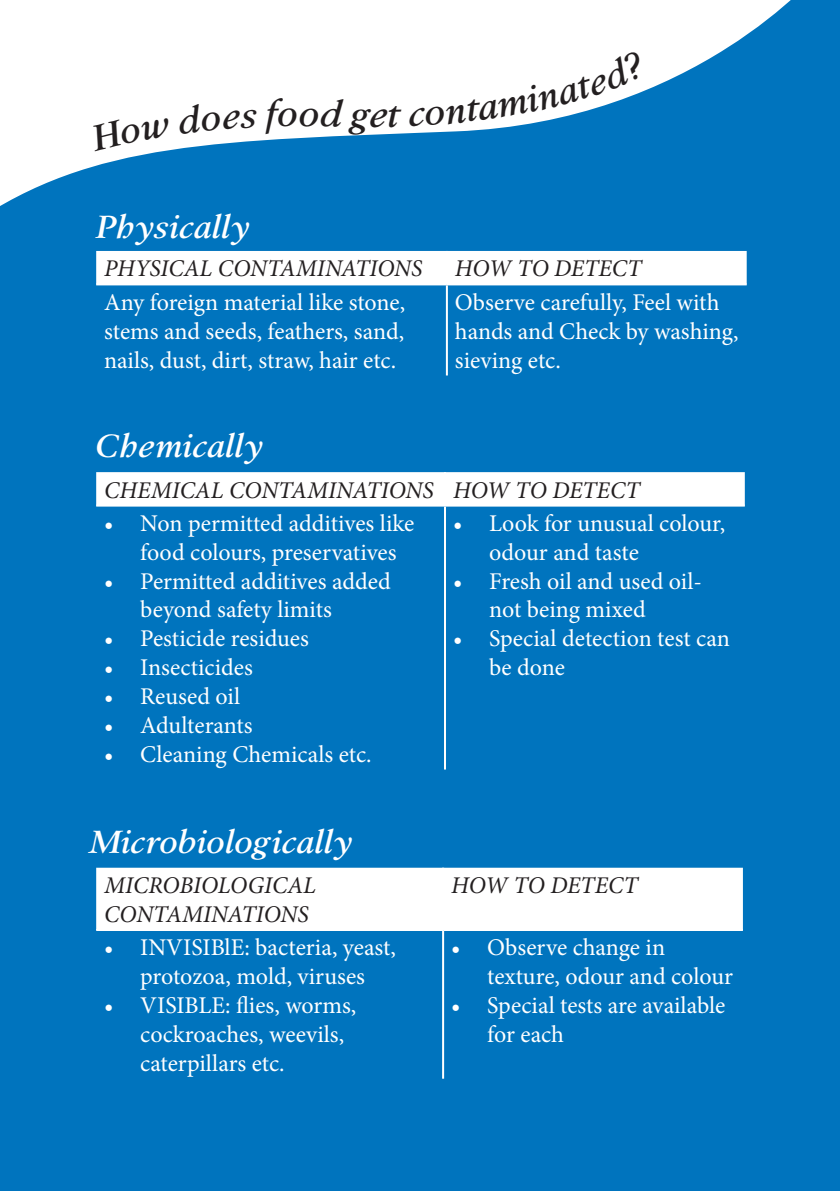
<style>
.page{position:relative;width:840px;height:1191px;background:#fff}
.page>*{position:absolute;margin:0;border:0;box-sizing:border-box;transform-origin:0 0}
.t1{font:italic 700 36px "Cisco Serif";color:#231f20}
.t2{font:italic 700 32px "Cisco Serif";color:#fff}
.t3{font:24px/28.8px "Minion Pro";color:#fff}
.t4{font:italic 24px/28.8px "Minion Pro";color:#231f20}
</style>
<div class="page">
<div style="left:0;top:0;width:839px;height:1191px;background:#0074be"></div>
<hr style="left:445px;top:285px;width:2px;height:90px;background:#fff">
<div style="left:96px;top:472px;width:648px;height:32px;background:#fff"></div>
<hr style="left:444px;top:472px;width:2px;height:32px;background:#fff">
<hr style="left:96px;top:504px;width:349px;height:2px;background:#fff">
<hr style="left:445px;top:504px;width:299px;height:2px;background:#fff">
<hr style="left:444px;top:506px;width:2px;height:263px;background:#fff">
<div style="left:96px;top:867px;width:646px;height:62px;background:#fff"></div>
<hr style="left:442px;top:867px;width:2px;height:62px;background:#fff">
<hr style="left:96px;top:929px;width:347px;height:2px;background:#fff">
<hr style="left:443px;top:929px;width:299px;height:2px;background:#fff">
<hr style="left:442px;top:931px;width:2px;height:147px;background:#fff">
<svg style="left:0;top:0;width:791px;height:307px"></svg>
<div style="left:89px;top:118px;width:82px;height:33px;background:#fff"></div>
<div style="left:177px;top:104px;width:80px;height:30px;background:#fff"></div>
<div style="left:264px;top:98px;width:79px;height:36px;background:#fff"></div>
<svg style="left:370px;top:105px;width:32px;height:22px"></svg>
<svg style="left:409px;top:50px;width:238px;height:76px;background:#e2eff7"></svg>
<p class="t2" style="left:96px;top:206px;width:156px">Physically</p>
<p class="t1" style="left:351px;top:91px;width:21px">g</p>
<p class="t4" style="left:104px;top:254px;width:319px">PHYSICAL CONTAMINATIONS</p>
<p class="t4" style="left:454px;top:254px;width:188px">HOW TO DETECT</p>
<p class="t3" style="left:104px;top:288px;width:302px;text-align:justify">Any foreign material like stone, stems and seeds, feathers, sand, nails, dust, dirt, straw, hair etc.</p>
<p class="t3" style="left:454px;top:288px;width:285px">Observe carefully, Feel with hands and Check by washing, sieving etc.</p>
<p class="t2" style="left:96px;top:425px;width:169px">Chemically</p>
<p class="t4" style="left:104px;top:475px;width:331px">CHEMICAL CONTAMINATIONS</p>
<p class="t4" style="left:453px;top:475px;width:188px">HOW TO DETECT</p>
<p class="t3" style="left:140px;top:509px;width:275px;text-indent:-36px">• Non permitted additives like food colours, preservatives</p>
<p class="t3" style="left:140px;top:567px;width:252px;text-indent:-36px">• Permitted additives added beyond safety limits</p>
<p class="t3" style="left:104px;top:624px;width:206px">• Pesticide residues</p>
<p class="t3" style="left:104px;top:653px;width:150px">• Insecticides</p>
<p class="t3" style="left:104px;top:682px;width:137px">• Reused oil</p>
<p class="t3" style="left:104px;top:711px;width:150px">• Adulterants</p>
<p class="t3" style="left:104px;top:739px;width:269px">• Cleaning Chemicals etc.</p>
<p class="t3" style="left:489px;top:509px;width:237px;text-indent:-36px">• Look for unusual colour, odour and taste</p>
<p class="t3" style="left:489px;top:567px;width:214px;text-indent:-36px">• Fresh oil and used oil&shy;not being mixed</p>
<p class="t3" style="left:489px;top:624px;width:242px;text-indent:-36px">• Special detection test can be done</p>
<p class="t2" style="left:89px;top:821px;width:265px">Microbiologically</p>
<p class="t4" style="left:104px;top:871px;width:213px">MICROBIOLOGICAL<br>CONTAMINATIONS</p>
<p class="t4" style="left:451px;top:871px;width:188px">HOW TO DETECT</p>
<p class="t3" style="left:104px;top:933px;width:293px;text-align:center">• INVISIBlE: bacteria, yeast, protozoa, mold, viruses</p>
<p class="t3" style="left:140px;top:991px;width:217px;text-indent:-36px">• VISIBLE: flies, worms, cockroaches, weevils, caterpillars etc.</p>
<p class="t3" style="left:487px;top:933px;width:247px;text-indent:-36px">• Observe change in texture, odour and colour</p>
<p class="t3" style="left:487px;top:991px;width:240px;text-indent:-36px">• Special tests are available for each</p>
</div>
